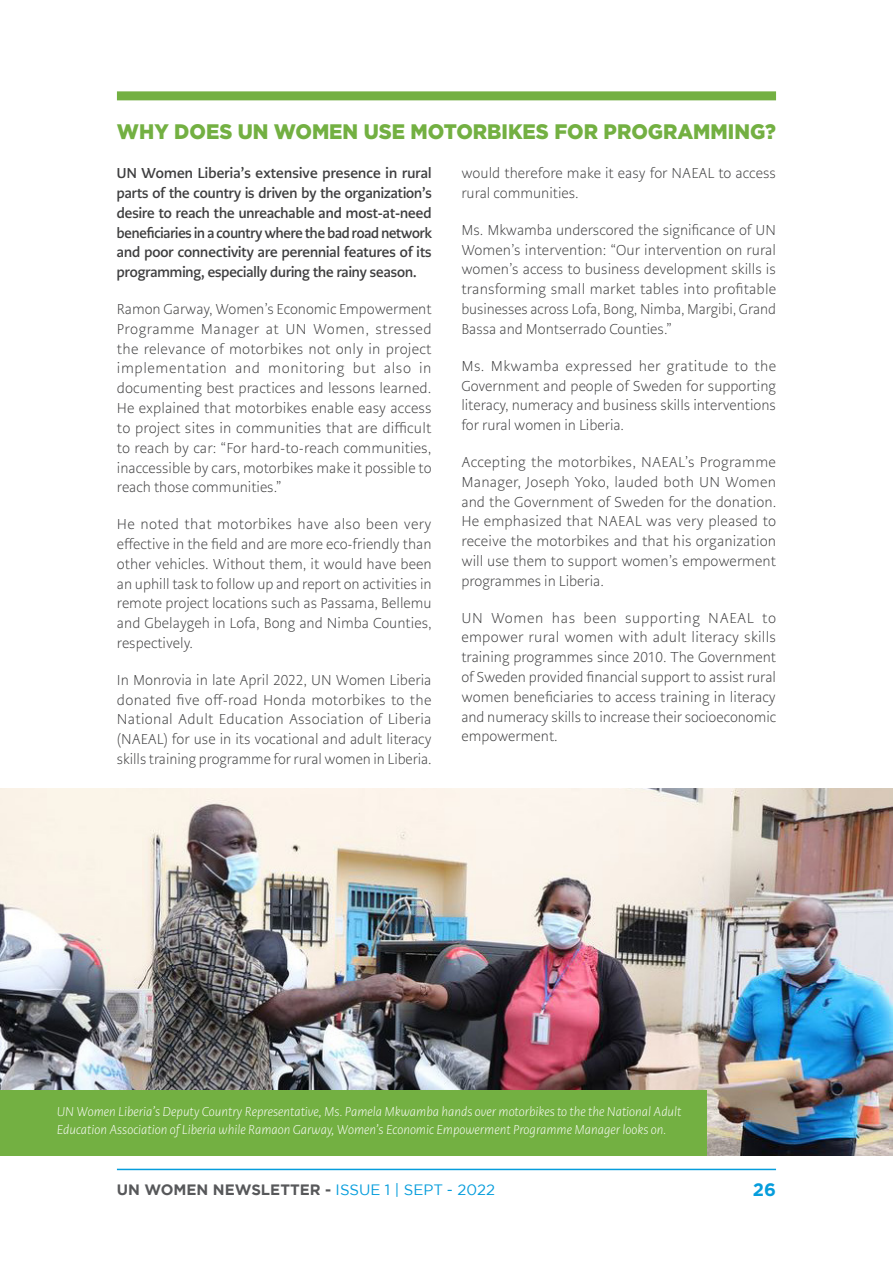
<style>
.page{position:relative;width:893px;height:1263px;background:#fff}
.page>*{position:absolute;margin:0;border:0;box-sizing:border-box;transform-origin:0 0}
.h2_economic_empowerm{font:900 21px "Gotham";color:#73b042;scale:.95 1}
.t1{font:700 18px "Gotham";color:#069ddc}
.t2{font:700 15px "Gotham";color:#57585a}
.text_normal{font:300 14.25px/19.8px "PMN Caecilia Sans Text";color:#3e3e3f;text-align:justify}
.text_normal-2{font:300 14.25px/19.8px "PMN Caecilia Sans Text";color:#3e3e3f;text-align:justify;scale:.95 1}
.text_normal-3{font:300 14.25px/19.8px "PMN Caecilia Sans Text";color:#3e3e3f;text-align:justify;scale:.96 1}
.text_normal_first_pa{font:700 14.25px/19.8px "PMN Caecilia Sans Head";color:#3e3e3f;text-align:justify}
.picture_caption{font:italic 300 12.75px/18px "PMN Caecilia Sans Text";color:#fff;scale:.95 1}
.s1{font-weight:400;color:#069ddc}
</style>
<div class="page">
<hr style="left:117px;top:1169px;width:659px;height:1px;background:#069ddc">
<div style="left:117px;top:91px;width:659px;height:9px;background:#73b042"></div>
<img style="left:0;top:788px;width:893px;height:368px">
<div style="left:0;top:1090px;width:707px;height:66px;background:#73b042"></div>
<p class="h2_economic_empowerm" style="left:117px;top:119px;width:695px">WHY DOES UN WOMEN USE MOTORBIKES FOR PROGRAMMING?</p>
<p class="text_normal_first_pa" style="left:117px;top:163px;width:316px">UN Women Liberia’s extensive presence in rural parts of the country is driven by the organization’s desire to reach the unreachable and most-at-need beneficiaries in a country where the bad road network and poor connectivity are perennial features of its programming, especially during the rainy season.</p>
<p class="text_normal-2" style="left:117px;top:299px;width:333px">Ramon Garway, Women’s Economic Empowerment Programme Manager at UN Women, stressed the relevance of motorbikes not only in project implementation and monitoring but also in documenting best practices and lessons learned.<br>He explained that motorbikes enable easy access to project sites in communities that are difficult to reach by car: “For hard-to-reach communities, inaccessible by cars, motorbikes make it possible to reach those communities.”</p>
<p class="text_normal" style="left:117px;top:514px;width:316px">He noted that motorbikes have also been very effective in the field and are more eco-friendly than other vehicles. Without them, it would have been an uphill task to follow up and report on activities in remote project locations such as Passama, Bellemu and Gbelaygeh in Lofa, Bong and Nimba Counties, respectively.</p>
<p class="text_normal-3" style="left:117px;top:670px;width:329px">In Monrovia in late April 2022, UN Women Liberia donated five off-road Honda motorbikes to the National Adult Education Association of Liberia (NAEAL) for use in its vocational and adult literacy skills training programme for rural women in Liberia.</p>
<p class="text_normal-3" style="left:461px;top:163px;width:329px">would therefore make it easy for NAEAL to access rural communities.</p>
<p class="text_normal-2" style="left:461px;top:220px;width:333px">Ms. Mkwamba underscored the significance of UN Women’s intervention: “Our intervention on rural women’s access to business development skills is transforming small market tables into profitable businesses across Lofa, Bong, Nimba, Margibi, Grand Bassa and Montserrado Counties.”</p>
<p class="text_normal" style="left:461px;top:356px;width:316px">Ms. Mkwamba expressed her gratitude to the Government and people of Sweden for supporting literacy, numeracy and business skills interventions for rural women in Liberia.</p>
<p class="text_normal" style="left:461px;top:452px;width:316px">Accepting the motorbikes, NAEAL’s Programme Manager, Joseph Yoko, lauded both UN Women and the Government of Sweden for the donation.<br>He emphasized that NAEAL was very pleased to receive the motorbikes and that his organization will use them to support women’s empowerment programmes in Liberia.</p>
<p class="text_normal" style="left:461px;top:608px;width:316px">UN Women has been supporting NAEAL to empower rural women with adult literacy skills training programmes since 2010. The Government of Sweden provided financial support to assist rural women beneficiaries to access training in literacy and numeracy skills to increase their socioeconomic empowerment.</p>
<p class="picture_caption" style="left:57px;top:1103px;width:659px">UN Women Liberia’s Deputy Country Representative, Ms. Pamela Mkwamba hands over motorbikes to the the National Adult<br>Education Association of Liberia while Ramaon Garway, Women’s Economic Empowerment Programme Manager looks on.</p>
<p class="t2" style="left:117px;top:1180px;width:380px">UN WOMEN NEWSLETTER - <span class="s1">ISSUE 1 | SEPT - 2022</span></p>
<p class="t1" style="left:753px;top:1179px;width:25px">26</p>
</div>
